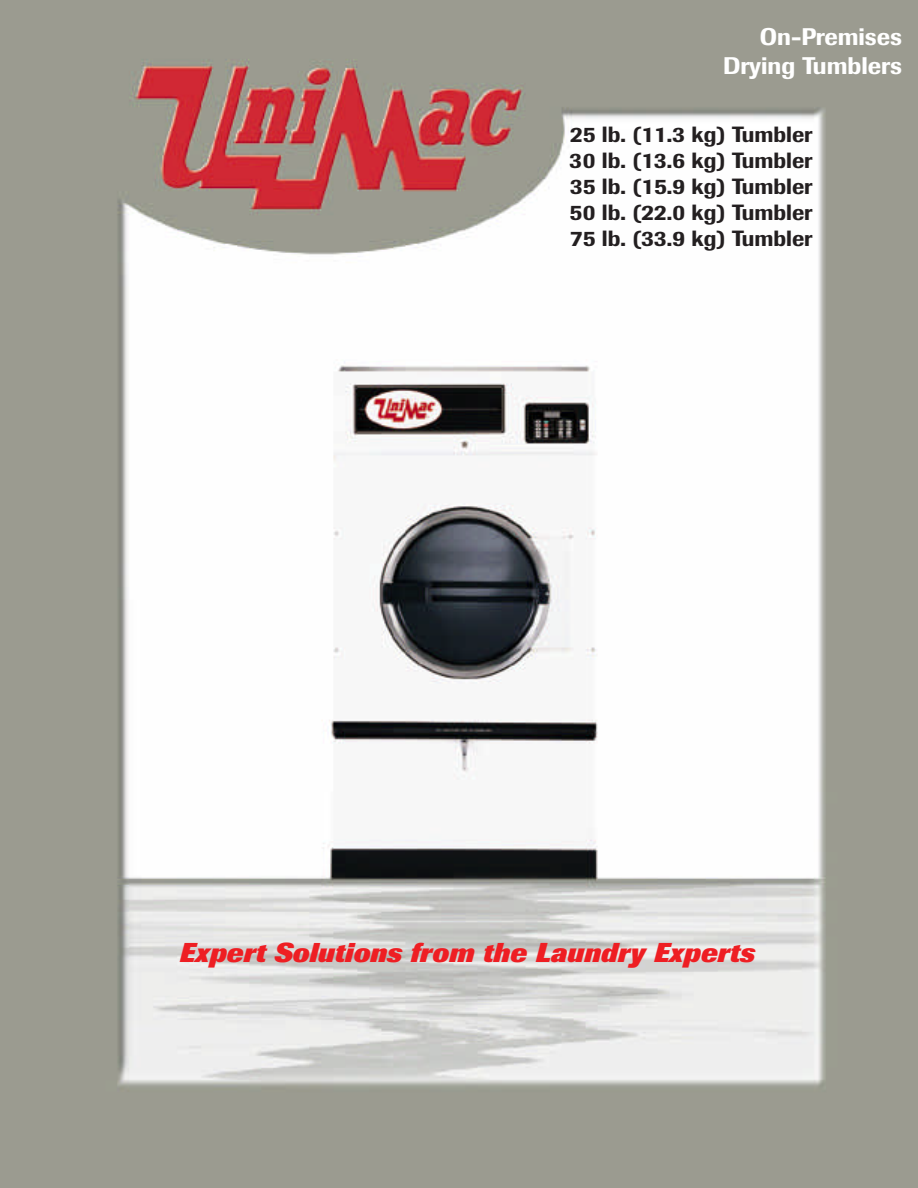
<style>
.page{position:relative;width:918px;height:1188px;background:#fff}
.page>*{position:absolute;margin:0;border:0;box-sizing:border-box;transform-origin:0 0}
.t1{font:italic 800 27px "Imago";color:#ee1e23}
.t2{font:500 23.85px/28.5px "Imago";color:#fff;text-align:right}
.t3{font:500 21.75px/26.1px "Imago";color:#231f20;text-align:justify}
</style>
<div class="page">
<img style="left:0;top:0;width:918px;height:1188px">
<p class="t2" style="left:723px;top:25px;width:181px">On-Premises<br>Drying Tumblers</p>
<p class="t3" style="left:570px;top:123px;width:244px">25 lb. (11.3 kg) Tumbler 30 lb. (13.6 kg) Tumbler 35 lb. (15.9 kg) Tumbler 50 lb. (22.0 kg) Tumbler 75 lb. (33.9 kg) Tumbler</p>
<p class="t1" style="left:180px;top:943px;width:576px">Expert Solutions from the Laundry Experts</p>
</div>
